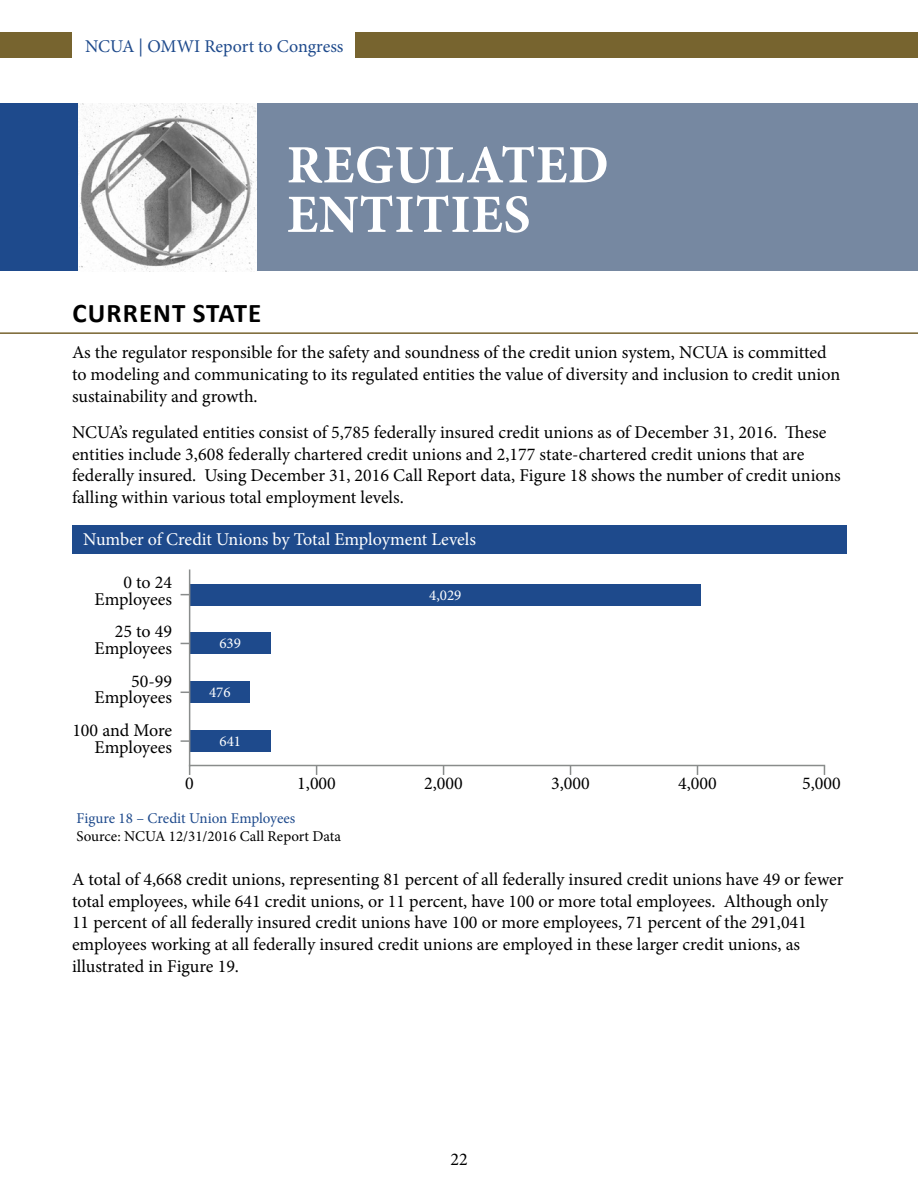
<style>
.page{position:relative;width:918px;height:1188px;background:#fff}
.page>*{position:absolute;margin:0;border:0;box-sizing:border-box;transform-origin:0 0}
.h1_large_non_ToC{font:700 54px/49.5px "Minion Pro";letter-spacing:.01em;color:#fff}
.t1{font:700 27px "Calibri";letter-spacing:.04em;color:#000}
.body_text{font:18px/21.6px "Minion Pro";color:#000;text-align:right}
.t2{font:18px "Minion Pro";letter-spacing:-.005em;color:#fff}
.t3{font:18px "Minion Pro";color:#1e4a8c}
.t4{font:15px/18px "Minion Pro";color:#000}
.t5{font:15px "Minion Pro";color:#fff}
.s1{color:#1e4a8c}
</style>
<div class="page">
<div style="left:356px;top:33px;width:562px;height:25px;background:#77642f"></div>
<div style="left:0;top:33px;width:72px;height:25px;background:#77642f"></div>
<div style="left:78px;top:104px;width:840px;height:168px;background:#7688a1"></div>
<img style="left:78px;top:104px;width:179px;height:168px">
<div style="left:0;top:104px;width:78px;height:168px;background:#1e4a8c"></div>
<svg style="left:181px;top:740px;width:8px;height:2px"></svg>
<div style="left:190px;top:584px;width:511px;height:22px;background:#1e4a8c"></div>
<div style="left:190px;top:632px;width:81px;height:22px;background:#1e4a8c"></div>
<div style="left:190px;top:681px;width:60px;height:22px;background:#1e4a8c"></div>
<div style="left:190px;top:730px;width:81px;height:22px;background:#1e4a8c"></div>
<div style="left:72px;top:525px;width:774px;height:28px;background:#1e4a8c"></div>
<hr style="left:190px;top:765px;width:634px;height:1px;background:#898c8b">
<hr style="left:189px;top:570px;width:1px;height:196px;background:#898c8b">
<hr style="left:0;top:332px;width:918px;height:2px;background:#77642f">
<p class="t3" style="left:85px;top:34px;width:260px">NCUA | OMWI Report to Congress</p>
<p class="h1_large_non_ToC" style="left:287px;top:140px;width:324px">REGULATED<br>ENTITIES</p>
<p class="t1" style="left:73px;top:296px;width:190px">CURRENT STATE</p>
<p class="body_text" style="left:72px;top:342px;width:770px;text-align:left">As the regulator responsible for the safety and soundness of the credit union system, NCUA is committed to modeling and communicating to its regulated entities the value of diversity and inclusion to credit union sustainability and growth.</p>
<p class="body_text" style="left:72px;top:422px;width:770px;text-align:left">NCUA’s regulated entities consist of 5,785 federally insured credit unions as of December 31, 2016. These entities include 3,608 federally chartered credit unions and 2,177 state-chartered credit unions that are federally insured. Using December 31, 2016 Call Report data, Figure 18 shows the number of credit unions falling within various total employment levels.</p>
<p class="t2" style="left:83px;top:527px;width:394px">Number of Credit Unions by Total Employment Levels</p>
<p class="body_text" style="left:95px;top:574px;width:79px;line-height:16.5px">0 to 24<br>Employees</p>
<p class="body_text" style="left:95px;top:624px;width:79px;line-height:16.5px">25 to 49<br>Employees</p>
<p class="body_text" style="left:95px;top:673px;width:79px;line-height:16.5px">50-99<br>Employees</p>
<p class="body_text" style="left:72px;top:722px;width:101px;line-height:16.5px">100 and More<br>Employees</p>
<p class="t5" style="left:219px;top:633px;width:23px">639</p>
<p class="t5" style="left:209px;top:682px;width:23px">476</p>
<p class="t5" style="left:220px;top:732px;width:23px">641</p>
<p class="t5" style="left:429px;top:585px;width:34px">4,029</p>
<p class="body_text" style="left:185px;top:773px;width:10px">0</p>
<p class="body_text" style="left:297px;top:773px;width:40px">1,000</p>
<p class="body_text" style="left:424px;top:773px;width:40px">2,000</p>
<p class="body_text" style="left:551px;top:773px;width:40px">3,000</p>
<p class="body_text" style="left:678px;top:773px;width:40px">4,000</p>
<p class="body_text" style="left:802px;top:773px;width:40px">5,000</p>
<p class="t4" style="left:77px;top:810px;width:266px"><span class="s1">Figure 18 – Credit Union Employees<br></span>Source: NCUA 12/31/2016 Call Report Data</p>
<p class="body_text" style="left:72px;top:869px;width:773px;text-align:left">A total of 4,668 credit unions, representing 81 percent of all federally insured credit unions have 49 or fewer total employees, while 641 credit unions, or 11 percent, have 100 or more total employees. Although only 11 percent of all federally insured credit unions have 100 or more employees, 71 percent of the 291,041 employees working at all federally insured credit unions are employed in these larger credit unions, as illustrated in Figure 19.</p>
<p class="body_text" style="left:450px;top:1149px;width:19px">22</p>
</div>
